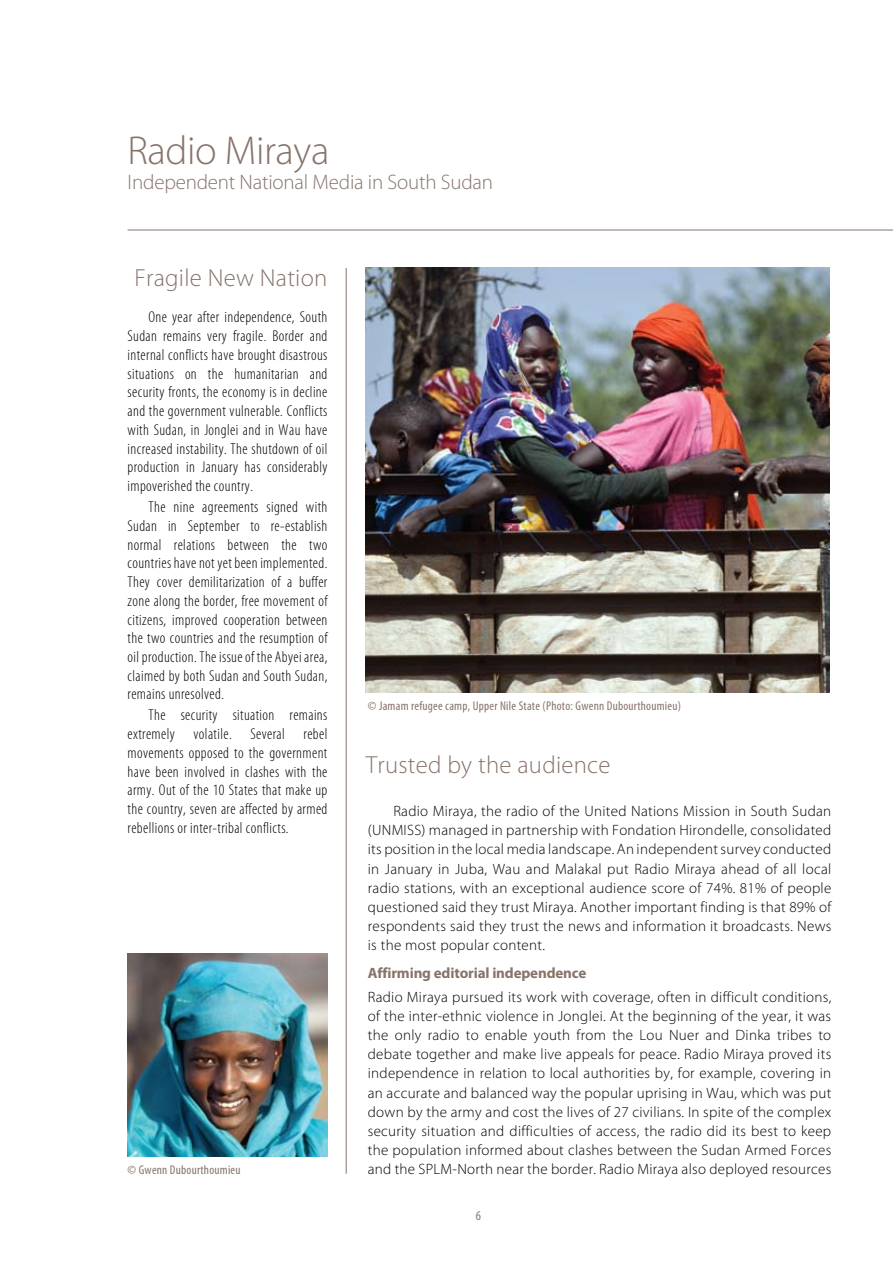
<style>
.page{position:relative;width:893px;height:1263px;background:#fff}
.page>*{position:absolute;margin:0;border:0;box-sizing:border-box;transform-origin:0 0}
.t1{font:300 40.5px "Myriad Pro";letter-spacing:-.01em;color:#87746a}
.t2{font:300 24.75px "Myriad Pro";letter-spacing:.01em;color:#87746a}
.t3{font:300 21px "Myriad Pro";letter-spacing:-.01em;color:#87746a}
.t4{font:300 condensed 15.75px/18.8px "Myriad Pro";letter-spacing:.025em;color:#000;text-align:justify}
.t5{font:300 15px/19.2px "Myriad Pro";letter-spacing:.02em;color:#000;text-align:justify}
.t6{font:700 15px "Myriad Pro";letter-spacing:-.01em;color:#87746a}
.t7{font:condensed 13.5px "Myriad Pro";color:#87746a}
.t8{font:condensed 12.75px "Myriad Pro";letter-spacing:.02em;color:#87746a}
</style>
<div class="page">
<hr style="left:128px;top:230px;width:764px;height:1px;background:#87746a">
<hr style="left:346px;top:268px;width:1px;height:906px;background:#87746a">
<img style="left:128px;top:954px;width:199px;height:202px">
<img style="left:366px;top:268px;width:463px;height:424px">
<h1 class="t1" style="left:128px;top:126px;width:203px">Radio Miraya</h1>
<h3 class="t3" style="left:128px;top:170px;width:367px">Independent National Media in South Sudan</h3>
<h2 class="t2" style="left:135px;top:263px;width:194px">Fragile New Nation</h2>
<p class="t4" style="left:128px;top:308px;width:201px;text-indent:21px">One year after independence, South Sudan remains very fragile. Border and internal conflicts have brought disastrous situations on the humanitarian and security fronts, the economy is in decline and the government vulnerable. Conflicts with Sudan, in Jonglei and in Wau have increased instability. The shutdown of oil production in January has considerably impoverished the country.</p>
<p class="t4" style="left:128px;top:497px;width:201px;text-indent:21px">The nine agreements signed with Sudan in September to re-establish normal relations between the two countries have not yet been implemented.<br>They cover demilitarization of a buffer zone along the border, free movement of citizens, improved cooperation between the two countries and the resumption of oil production. The issue of the Abyei area, claimed by both Sudan and South Sudan, remains unresolved.</p>
<p class="t4" style="left:128px;top:706px;width:201px;text-indent:21px">The security situation remains extremely volatile. Several rebel movements opposed to the government have been involved in clashes with the army. Out of the 10 States that make up the country, seven are affected by armed rebellions or inter-tribal conflicts.</p>
<p class="t8" style="left:128px;top:1161px;width:115px">© Gwenn Dubourthoumieu</p>
<p class="t8" style="left:368px;top:698px;width:314px">© Jamam refugee camp, Upper Nile State (Photo: Gwenn Dubourthoumieu)</p>
<h2 class="t2" style="left:366px;top:750px;width:246px">Trusted by the audience</h2>
<p class="t5" style="left:368px;top:801px;width:465px;text-indent:26px">Radio Miraya, the radio of the United Nations Mission in South Sudan (UNMISS) managed in partnership with Fondation Hirondelle, consolidated its position in the local media landscape. An independent survey conducted in January in Juba, Wau and Malakal put Radio Miraya ahead of all local radio stations, with an exceptional audience score of 74%. 81% of people questioned said they trust Miraya. Another important finding is that 89% of respondents said they trust the news and information it broadcasts. News is the most popular content.</p>
<p class="t6" style="left:368px;top:963px;width:220px">Affirming editorial independence</p>
<p class="t5" style="left:368px;top:987px;width:465px">Radio Miraya pursued its work with coverage, often in difficult conditions, of the inter-ethnic violence in Jonglei. At the beginning of the year, it was the only radio to enable youth from the Lou Nuer and Dinka tribes to debate together and make live appeals for peace. Radio Miraya proved its independence in relation to local authorities by, for example, covering in an accurate and balanced way the popular uprising in Wau, which was put down by the army and cost the lives of 27 civilians. In spite of the complex security situation and difficulties of access, the radio did its best to keep the population informed about clashes between the Sudan Armed Forces and the SPLM-North near the border. Radio Miraya also deployed resources</p>
<p class="t7" style="left:476px;top:1207px;width:7px">6</p>
</div>
